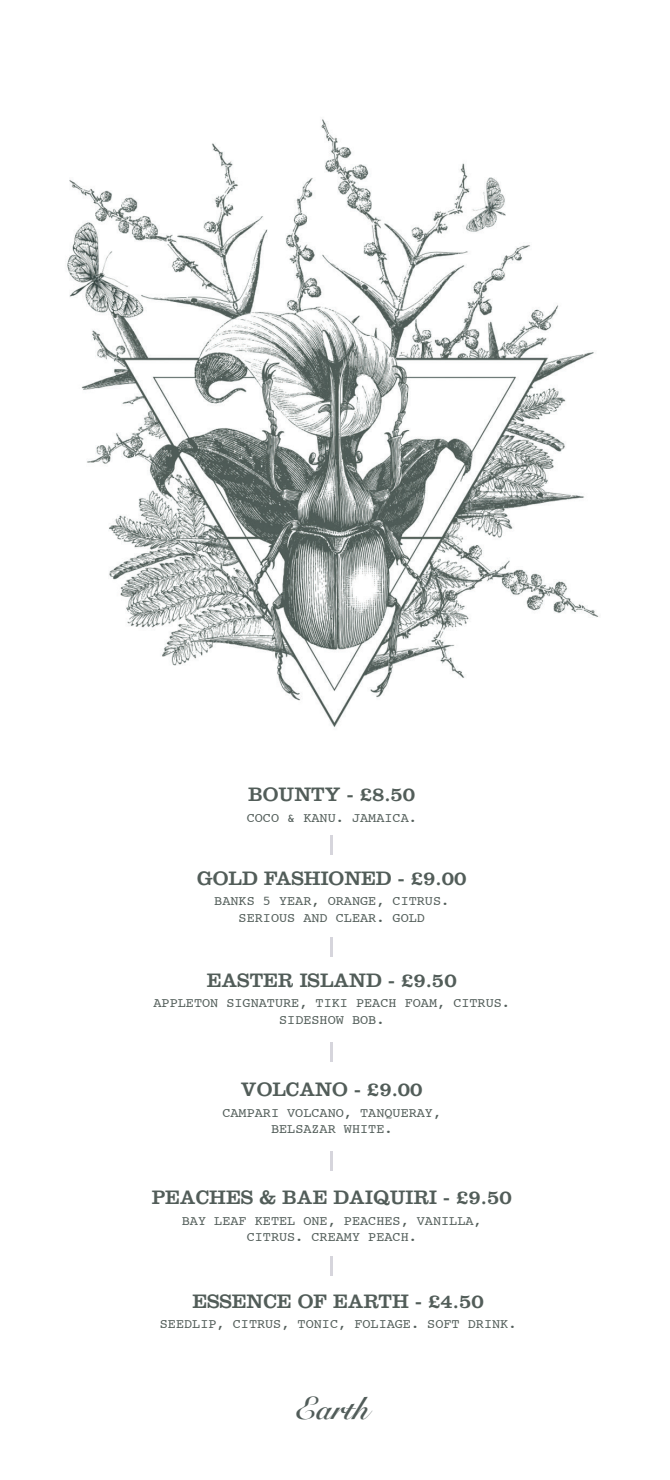
<style>
.page{position:relative;width:670px;height:1480px;background:#fff}
.page>*{position:absolute;margin:0;border:0;box-sizing:border-box;transform-origin:0 0}
.t1{font:700 31.5px "Snell Roundhand";color:#515c59}
.t2{font:20.25px "Clarendon LT Std";color:#525d59}
.t3{font:13.5px/16.2px "Courier";color:#525d59;text-align:center}
</style>
<div class="page">
<img style="left:67px;top:119px;width:532px;height:1052px">
<hr style="left:330px;top:835px;width:3px;height:20px;background:#d6d5dc">
<hr style="left:330px;top:937px;width:3px;height:20px;background:#d6d5dc">
<hr style="left:331px;top:1042px;width:2px;height:20px;background:#d6d5dc">
<hr style="left:330px;top:1151px;width:3px;height:19px;background:#d6d5dc">
<hr style="left:330px;top:1256px;width:3px;height:20px;background:#d6d5dc">
<h2 class="t2" style="left:248px;top:782px;width:169px">BOUNTY - £8.50</h2>
<p class="t3" style="left:247px;top:811px;width:172px">COCO &amp; KANU. JAMAICA.</p>
<h2 class="t2" style="left:197px;top:866px;width:271px">GOLD FASHIONED - £9.00</h2>
<p class="t3" style="left:214px;top:894px;width:236px">BANKS 5 YEAR, ORANGE, CITRUS.<br>SERIOUS AND CLEAR. GOLD</p>
<h2 class="t2" style="left:207px;top:968px;width:251px">EASTER ISLAND - £9.50</h2>
<p class="t3" style="left:153px;top:996px;width:358px">APPLETON SIGNATURE, TIKI PEACH FOAM, CITRUS.<br>SIDESHOW BOB.</p>
<h2 class="t2" style="left:241px;top:1077px;width:183px">VOLCANO - £9.00</h2>
<p class="t3" style="left:222px;top:1105px;width:220px">CAMPARI VOLCANO, TANQUERAY,<br>BELSAZAR WHITE.</p>
<h2 class="t2" style="left:152px;top:1185px;width:361px">PEACHES &amp; BAE DAIQUIRI - £9.50</h2>
<p class="t3" style="left:182px;top:1213px;width:301px">BAY LEAF KETEL ONE, PEACHES, VANILLA,<br>CITRUS. CREAMY PEACH.</p>
<h2 class="t2" style="left:192px;top:1289px;width:293px">ESSENCE OF EARTH - £4.50</h2>
<p class="t3" style="left:160px;top:1317px;width:358px">SEEDLIP, CITRUS, TONIC, FOLIAGE. SOFT DRINK.</p>
<h1 class="t1" style="left:295px;top:1381px;width:76px">Earth</h1>
</div>
